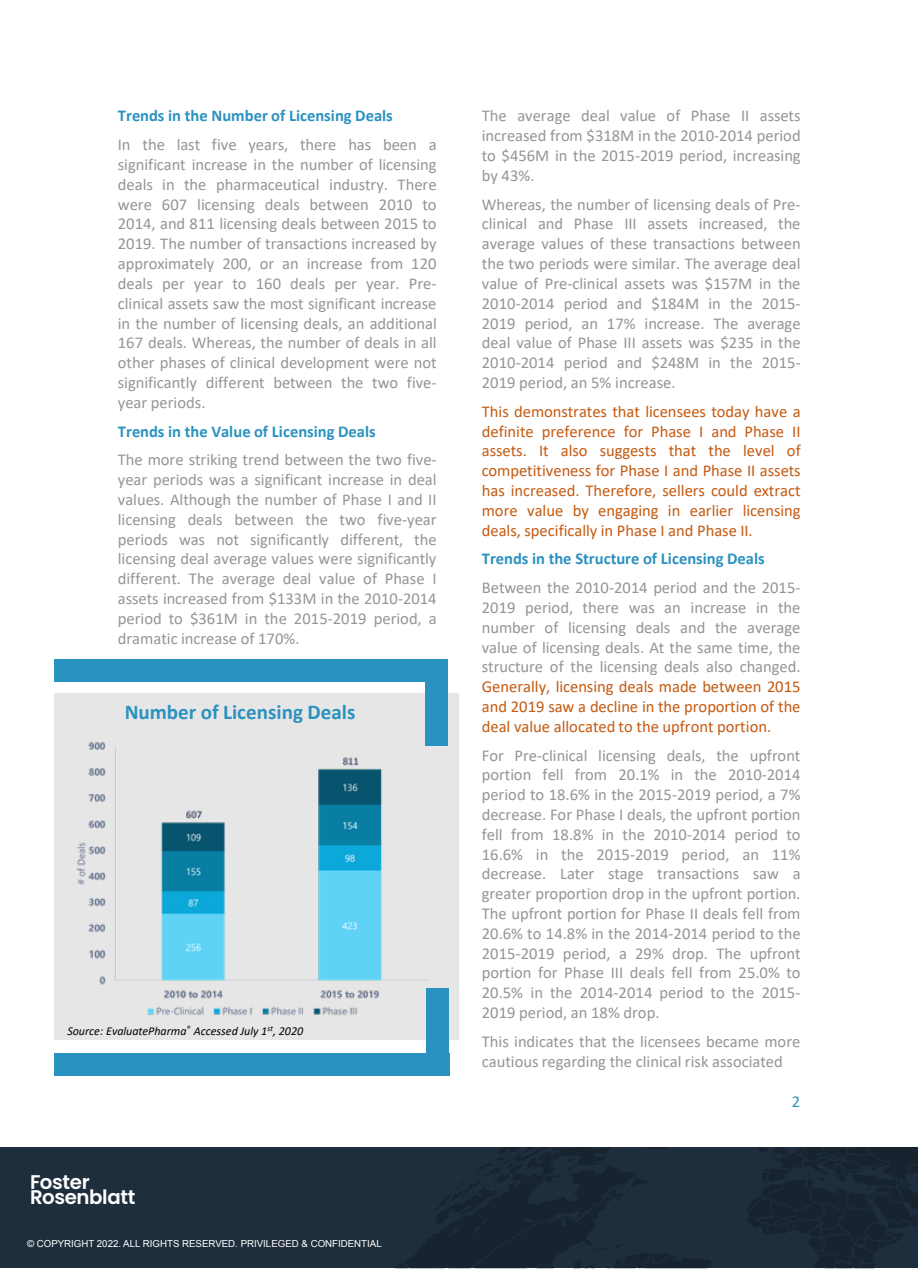
<style>
.page{position:relative;width:918px;height:1269px;background:#fff}
.page>*{position:absolute;margin:0;border:0;box-sizing:border-box;transform-origin:0 0}
.t1{font:700 21px "Calibri";color:#2a92c0}
.t2{font:600 19.8px/15.6px "Poppins";letter-spacing:-.02em;color:#fff}
.t3{font:16.65px "Calibri";color:#939597}
.t4{font:16.65px "Calibri";color:#c55a11}
.t5{font:16.5px/19.8px "Calibri";color:#939597;text-align:justify}
.t6{font:16.5px/19.8px "Calibri";color:#c55a11;text-align:justify}
.t7{font:700 16.5px "Calibri";color:#2a92c0}
.t8{font:16.5px "Calibri";color:#2a92c0}
.t9{font:italic 12px "Calibri";color:#000}
.t10{font:9.75px "Arial";color:#fff}
</style>
<div class="page">
<div style="left:0;top:1147px;width:918px;height:121px;background:#1e2e3d"></div>
<svg style="left:395px;top:1147px;width:523px;height:122px"></svg>
<div style="left:54px;top:693px;width:404px;height:347px;background:#e7e6e6"></div>
<div style="left:54px;top:659px;width:393px;height:23px;background:#2a92c0"></div>
<div style="left:425px;top:659px;width:23px;height:87px;background:#2a92c0"></div>
<div style="left:54px;top:1053px;width:395px;height:23px;background:#2a92c0"></div>
<div style="left:427px;top:988px;width:22px;height:87px;background:#2a92c0"></div>
<img style="left:76px;top:742px;width:353px;height:280px">
<p class="t7" style="left:118px;top:104px;width:277px">Trends in the Number of Licensing Deals</p>
<p class="t5" style="left:118px;top:134px;width:321px">In the last five years, there has been a significant increase in the number of licensing deals in the pharmaceutical industry. There were 607 licensing deals between 2010 to 2014, and 811 licensing deals between 2015 to 2019. The number of transactions increased by approximately 200, or an increase from 120 deals per year to 160 deals per year. Pre&shy;clinical assets saw the most significant increase in the number of licensing deals, an additional 167 deals. Whereas, the number of deals in all other phases of clinical development were not significantly different between the two five&shy;year periods.</p>
<p class="t7" style="left:118px;top:419px;width:259px">Trends in the Value of Licensing Deals</p>
<p class="t3" style="left:118px;top:448px;width:320px">The more striking trend between the two five-</p>
<p class="t5" style="left:118px;top:469px;width:320px">year periods was a significant increase in deal values. Although the number of Phase I and II licensing deals between the two five-year periods was not significantly different, the licensing deal average values were significantly different. The average deal value of Phase I assets increased from $133M in the 2010-2014 period to $361M in the 2015-2019 period, a dramatic increase of 170%.</p>
<p class="t1" style="left:125px;top:697px;width:232px">Number of Licensing Deals</p>
<p class="t9" style="left:67px;top:1023px;width:237px">Source: EvaluatePharma<sup>®</sup> Accessed July 1<sup>st</sup>, 2020</p>
<p class="t2" style="left:30px;top:1176px;width:107px">Foster<br>Rosenblatt</p>
<p class="t10" style="left:27px;top:1237px;width:356px">© COPYRIGHT 2022. ALL RIGHTS RESERVED. PRIVILEGED &amp; CONFIDENTIAL</p>
<p class="t5" style="left:482px;top:106px;width:320px">The average deal value of Phase II assets increased from $318M in the 2010-2014 period to $456M in the 2015-2019 period, increasing by 43%.</p>
<p class="t5" style="left:482px;top:194px;width:320px">Whereas, the number of licensing deals of Pre&shy;clinical and Phase III assets increased, the average values of these transactions between the two periods were similar. The average deal value of Pre-clinical assets was $157M in the 2010-2014 period and $184M in the 2015- 2019 period, an 17% increase. The average deal value of Phase III assets was $235 in the 2010-2014 period and $248M in the 2015- 2019 period, an 5% increase.</p>
<p class="t6" style="left:482px;top:401px;width:320px">This demonstrates that licensees today have a definite preference for Phase I and Phase II assets. It also suggests that the level of</p>
<p class="t4" style="left:482px;top:459px;width:320px">competitiveness for Phase I and Phase II assets</p>
<p class="t6" style="left:482px;top:480px;width:320px">has increased. Therefore, sellers could extract more value by engaging in earlier licensing deals, specifically in Phase I and Phase II.</p>
<p class="t7" style="left:482px;top:547px;width:285px">Trends in the Structure of Licensing Deals</p>
<p class="t5" style="left:482px;top:577px;width:320px">Between the 2010-2014 period and the 2015- 2019 period, there was an increase in the number of licensing deals and the average value of licensing deals. At the same time, the structure of the licensing deals also changed.</p>
<p class="t4" style="left:482px;top:675px;width:320px">Generally, licensing deals made between 2015</p>
<p class="t6" style="left:482px;top:696px;width:320px">and 2019 saw a decline in the proportion of the deal value allocated to the upfront portion.</p>
<p class="t5" style="left:482px;top:745px;width:320px">For Pre-clinical licensing deals, the upfront portion fell from 20.1% in the 2010-2014 period to 18.6% in the 2015-2019 period, a 7% decrease. For Phase I deals, the upfront portion fell from 18.8% in the 2010-2014 period to 16.6% in the 2015-2019 period, an 11% decrease. Later stage transactions saw a</p>
<p class="t3" style="left:482px;top:882px;width:320px">greater proportion drop in the upfront portion.</p>
<p class="t5" style="left:482px;top:903px;width:320px">The upfront portion for Phase II deals fell from 20.6% to 14.8% in the 2014-2014 period to the 2015-2019 period, a 29% drop. The upfront portion for Phase III deals fell from 25.0% to 20.5% in the 2014-2014 period to the 2015- 2019 period, an 18% drop.</p>
<p class="t5" style="left:482px;top:1031px;width:320px">This indicates that the licensees became more cautious regarding the clinical risk associated</p>
<p class="t8" style="left:792px;top:1090px;width:10px">2</p>
</div>
